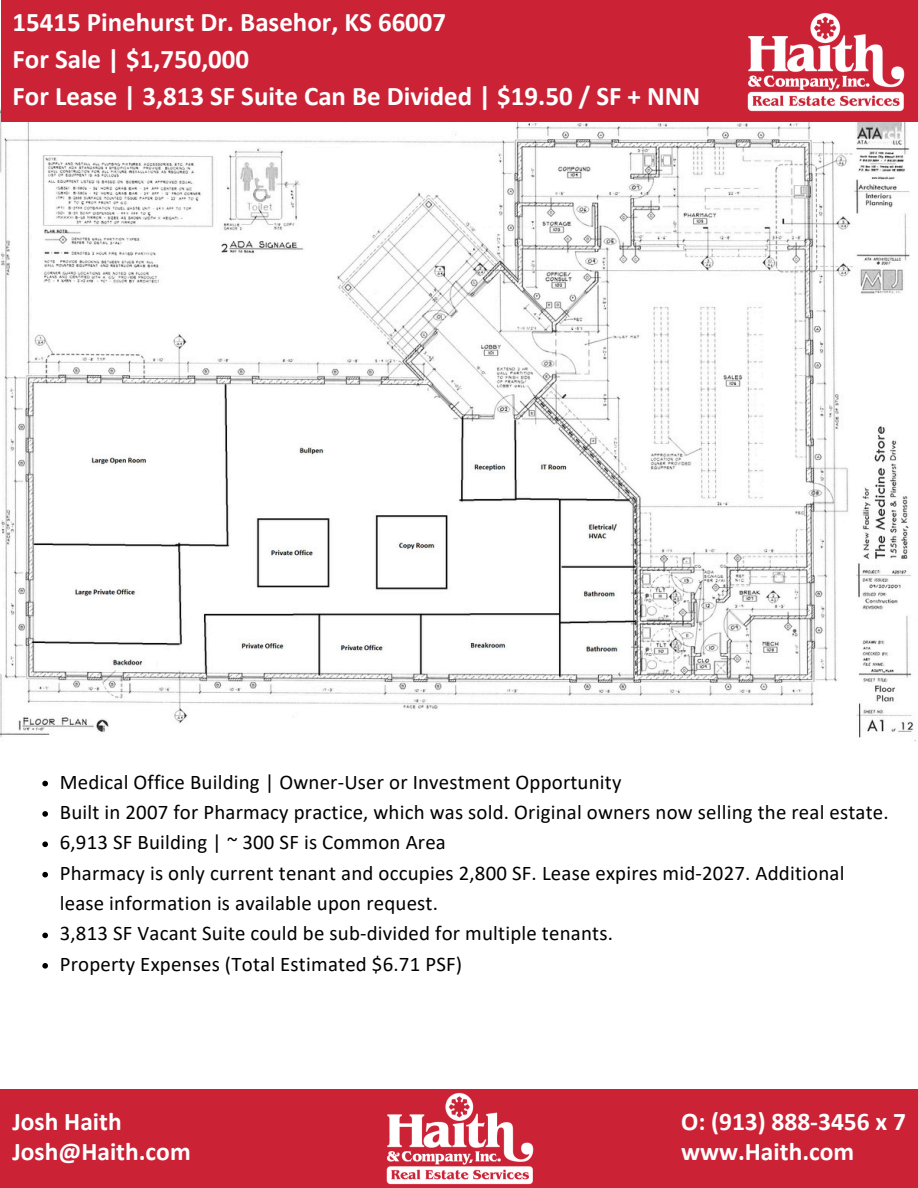
<style>
.page{position:relative;width:918px;height:1188px;background:#fff}
.page>*{position:absolute;margin:0;border:0;box-sizing:border-box;transform-origin:0 0}
.t1{font:700 27px/37.2px "Calibri";color:#fff}
.t2{font:700 25.5px/30.3px "Calibri";color:#fff}
.t3{font:20.85px/30.3px "Calibri";letter-spacing:.01em;color:#000}
</style>
<div class="page">
<img style="left:0;top:106px;width:916px;height:635px">
<svg style="left:42px;top:781px;width:6px;height:5px"></svg>
<svg style="left:42px;top:811px;width:6px;height:6px"></svg>
<svg style="left:42px;top:841px;width:6px;height:6px"></svg>
<svg style="left:42px;top:872px;width:6px;height:5px"></svg>
<svg style="left:42px;top:933px;width:6px;height:5px"></svg>
<svg style="left:42px;top:963px;width:6px;height:6px"></svg>
<div style="left:2px;top:0;width:916px;height:122px;background:#cc2236"></div>
<img style="left:747px;top:13px;width:158px;height:98px">
<div style="left:0;top:1089px;width:918px;height:99px;background:#cc2236"></div>
<img style="left:386px;top:1093px;width:148px;height:92px">
<p class="t1" style="left:13px;top:5px;width:689px">15415 Pinehurst Dr. Basehor, KS 66007<br>For Sale | $1,750,000<br>For Lease | 3,813 SF Suite Can Be Divided | $19.50 / SF + NNN</p>
<p class="t3" style="left:60px;top:768px;width:563px">Medical Office Building | Owner-User or Investment Opportunity</p>
<p class="t3" style="left:60px;top:799px;width:830px">Built in 2007 for Pharmacy practice, which was sold. Original owners now selling the real estate.</p>
<p class="t3" style="left:60px;top:829px;width:388px">6,913 SF Building | ~ 300 SF is Common Area</p>
<p class="t3" style="left:60px;top:859px;width:786px">Pharmacy is only current tenant and occupies 2,800 SF. Lease expires mid-2027. Additional lease information is available upon request.</p>
<p class="t3" style="left:60px;top:920px;width:555px">3,813 SF Vacant Suite could be sub-divided for multiple tenants.</p>
<p class="t3" style="left:60px;top:950px;width:404px">Property Expenses (Total Estimated $6.71 PSF)</p>
<h1 class="t2" style="left:13px;top:1108px;width:180px">Josh Haith<br>Josh@Haith.com</h1>
<h1 class="t2" style="left:681px;top:1108px;width:226px">O: (913) 888-3456 x 7 www.Haith.com</h1>
</div>
